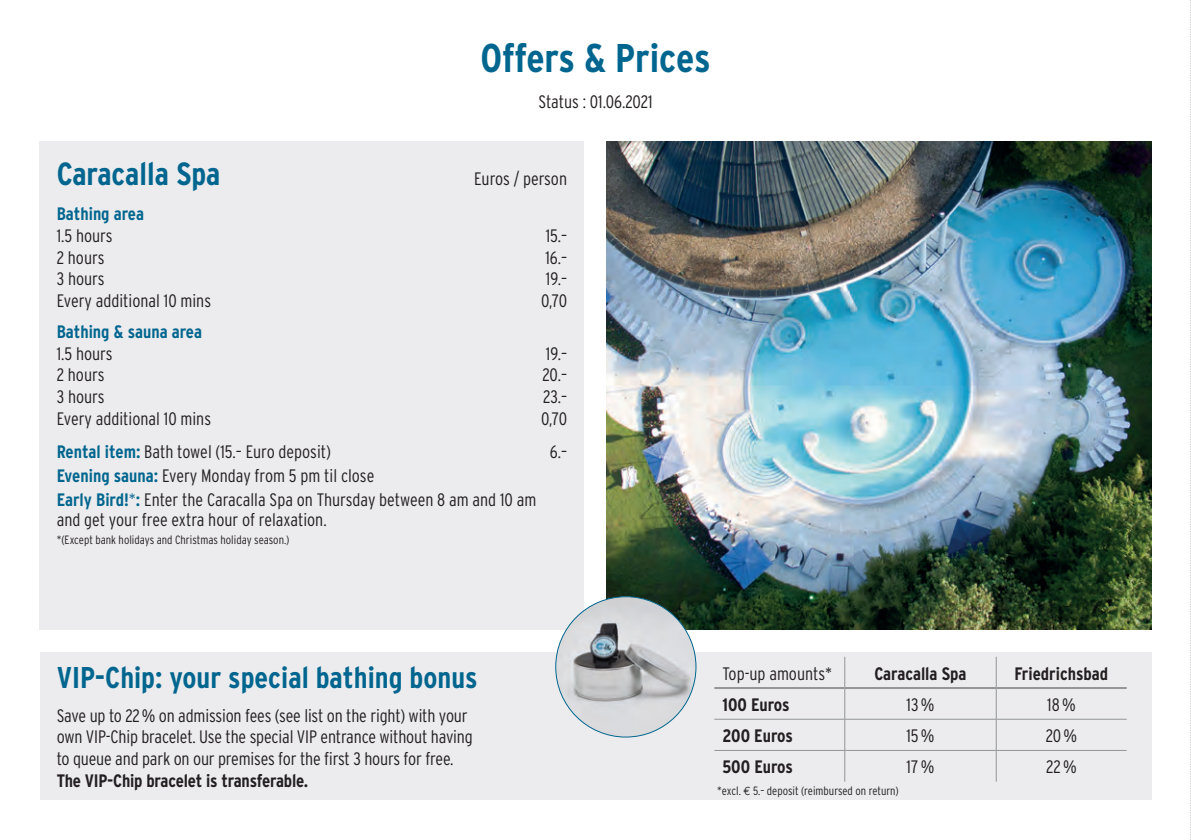
<style>
.page{position:relative;width:1191px;height:840px;background:#fff}
.page>*{position:absolute;margin:0;border:0;box-sizing:border-box;transform-origin:0 0}
.t1{font:700 condensed 40px "Interstate";letter-spacing:-.005em;color:#01668f}
.t2{font:700 condensed 32px "Interstate";color:#01668f}
.t3{font:700 condensed 30px "Interstate";color:#01668f}
.t4{font:300 condensed 18px "Interstate";letter-spacing:-.01em;color:#231f20}
.t5{font:700 condensed 18px "Interstate";letter-spacing:-.01em;color:#231f20}
.t6{font:700 condensed 18px "Interstate";color:#01668f}
.t7{font:300 condensed 12px "Interstate";color:#231f20}
.s1{font-weight:700;color:#01668f}
.s2{color:#01668f}
.s3{font-family:"Euro Mono";font-weight:400;font-stretch:normal}
</style>
<div class="page">
<img style="left:607px;top:142px;width:544px;height:487px">
<div style="left:40px;top:142px;width:544px;height:487px;background:#ececee"></div>
<div style="left:40px;top:652px;width:1111px;height:147px;background:#ececee"></div>
<img style="left:556px;top:596px;width:140px;height:140px;border-radius:70px">
<svg style="left:1190px;top:0;width:1px;height:840px"></svg>
<hr style="left:844px;top:656px;width:1px;height:30px;background:#939598">
<hr style="left:996px;top:656px;width:1px;height:30px;background:#939598">
<hr style="left:844px;top:688px;width:1px;height:30px;background:#939598">
<hr style="left:996px;top:688px;width:1px;height:30px;background:#939598">
<hr style="left:714px;top:718px;width:130px;height:1px;background:#939598">
<hr style="left:844px;top:718px;width:152px;height:1px;background:#939598">
<hr style="left:844px;top:719px;width:1px;height:30px;background:#939598">
<hr style="left:996px;top:718px;width:130px;height:1px;background:#939598">
<hr style="left:996px;top:719px;width:1px;height:30px;background:#939598">
<hr style="left:714px;top:749px;width:130px;height:1px;background:#939598">
<hr style="left:844px;top:749px;width:152px;height:1px;background:#939598">
<hr style="left:844px;top:750px;width:1px;height:31px;background:#939598">
<hr style="left:996px;top:749px;width:130px;height:1px;background:#939598">
<hr style="left:996px;top:750px;width:1px;height:31px;background:#939598">
<hr style="left:714px;top:686px;width:130px;height:2px;background:#939598">
<hr style="left:844px;top:686px;width:152px;height:2px;background:#939598">
<hr style="left:996px;top:686px;width:130px;height:2px;background:#939598">
<p class="t1" style="left:480px;top:35px;width:232px">Offers &amp; Prices</p>
<p class="t4" style="left:538px;top:91px;width:116px">Status : 01.06.2021</p>
<p class="t2" style="left:57px;top:155px;width:165px">Caracalla Spa</p>
<p class="t4" style="left:474px;top:168px;width:94px">Euros / person</p>
<p class="t6" style="left:57px;top:204px;width:89px">Bathing area</p>
<p class="t4" style="left:57px;top:225px;width:57px">1.5 hours</p>
<p class="t4" style="left:545px;top:225px;width:23px">15.–</p>
<p class="t4" style="left:57px;top:247px;width:49px">2 hours</p>
<p class="t4" style="left:545px;top:247px;width:23px">16.–</p>
<p class="t4" style="left:57px;top:268px;width:49px">3 hours</p>
<p class="t4" style="left:546px;top:268px;width:23px">19.–</p>
<p class="t4" style="left:57px;top:290px;width:156px">Every additional 10 mins</p>
<p class="t4" style="left:541px;top:290px;width:27px">0,70</p>
<p class="t6" style="left:57px;top:321px;width:147px">Bathing &amp; sauna area</p>
<p class="t4" style="left:57px;top:343px;width:57px">1.5 hours</p>
<p class="t4" style="left:546px;top:343px;width:23px">19.–</p>
<p class="t4" style="left:57px;top:364px;width:49px">2 hours</p>
<p class="t4" style="left:542px;top:364px;width:26px">20.–</p>
<p class="t4" style="left:57px;top:386px;width:49px">3 hours</p>
<p class="t4" style="left:543px;top:386px;width:25px">23.–</p>
<p class="t4" style="left:57px;top:408px;width:156px">Every additional 10 mins</p>
<p class="t4" style="left:541px;top:408px;width:27px">0,70</p>
<p class="t4" style="left:57px;top:441px;width:276px"><span class="s1">Rental item:</span> Bath towel (15.– Euro deposit)</p>
<p class="t4" style="left:550px;top:441px;width:19px">6.–</p>
<p class="t4" style="left:57px;top:465px;width:319px"><span class="s1">Evening sauna:</span> Every Monday from 5 pm til close</p>
<p class="t4" style="left:57px;top:489px;width:481px"><span class="s1">Early Bird!</span><span class="s2">*</span><span class="s1">:</span> Enter the Caracalla Spa on Thursday between 8 am and 10 am</p>
<p class="t4" style="left:57px;top:509px;width:271px">and get your free extra hour of relaxation.</p>
<p class="t7" style="left:57px;top:533px;width:234px">*(Except bank holidays and Christmas holiday season.)</p>
<p class="t3" style="left:57px;top:660px;width:422px">VIP-Chip: your special bathing bonus</p>
<p class="t4" style="left:57px;top:705px;width:412px">Save up to 22% on admission fees (see list on the right) with your</p>
<p class="t4" style="left:57px;top:726px;width:417px">own VIP-Chip bracelet. Use the special VIP entrance without having</p>
<p class="t4" style="left:57px;top:748px;width:398px">to queue and park on our premises for the first 3 hours for free.</p>
<p class="t5" style="left:57px;top:769px;width:253px">The VIP-Chip bracelet is transferable.</p>
<p class="t4" style="left:722px;top:662px;width:111px">Top-up amounts*</p>
<p class="t5" style="left:874px;top:663px;width:94px">Caracalla Spa</p>
<p class="t5" style="left:1014px;top:663px;width:95px">Friedrichsbad</p>
<p class="t5" style="left:722px;top:694px;width:69px">100 Euros</p>
<p class="t4" style="left:906px;top:694px;width:29px">13%</p>
<p class="t4" style="left:1047px;top:694px;width:30px">18%</p>
<p class="t5" style="left:722px;top:725px;width:72px">200 Euros</p>
<p class="t4" style="left:906px;top:725px;width:30px">15%</p>
<p class="t4" style="left:1045px;top:725px;width:33px">20%</p>
<p class="t5" style="left:722px;top:756px;width:72px">500 Euros</p>
<p class="t4" style="left:906px;top:756px;width:29px">17%</p>
<p class="t4" style="left:1046px;top:756px;width:32px">22%</p>
<p class="t7" style="left:717px;top:783px;width:183px">*excl. <span class="s3">E</span> 5.– deposit (reimbursed on return)</p>
</div>
